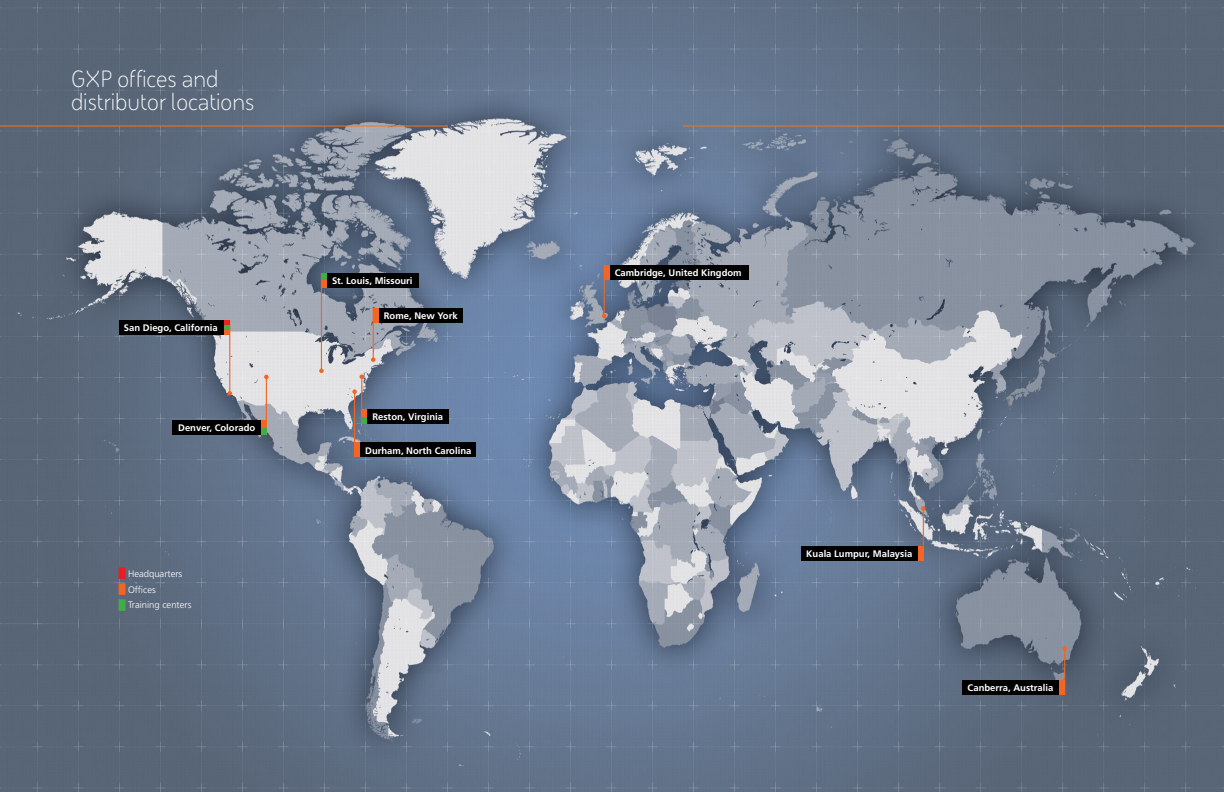
<style>
.page{position:relative;width:1224px;height:792px;background:#fff}
.page>*{position:absolute;margin:0;border:0;box-sizing:border-box;transform-origin:0 0}
.t1{font:24px/23px "BAE Systems";color:#fff}
.t2{font:700 9.5px "Frutiger LT Std";color:#fff}
.t3{font:300 9.5px/15.8px "Frutiger LT Std";color:#fff}
.s1{font-family:"Arial";font-weight:900;color:#ea1d25}
.s2{font-family:"Arial";font-weight:900;color:#f26522}
.s3{font-family:"Arial";font-weight:900;color:#41ad49}
</style>
<div class="page">
<img style="left:0;top:0;width:1224px;height:792px">
<div style="left:119px;top:320px;width:105px;height:15px;background:#000"></div>
<hr style="left:229px;top:320px;width:1px;height:73px;background:#f26522">
<svg style="left:228px;top:391px;width:4px;height:5px"></svg>
<svg style="left:224px;top:320px;width:6px;height:15px"></svg>
<div style="left:173px;top:420px;width:88px;height:15px;background:#000"></div>
<hr style="left:266px;top:377px;width:1px;height:55px;background:#f26522">
<svg style="left:264px;top:375px;width:5px;height:4px"></svg>
<div style="left:261px;top:427px;width:6px;height:8px;background:#41ad49"></div>
<div style="left:261px;top:420px;width:6px;height:7px;background:#f26522"></div>
<div style="left:367px;top:409px;width:81px;height:15px;background:#000"></div>
<hr style="left:361px;top:377px;width:1px;height:44px;background:#f26522">
<svg style="left:359px;top:374px;width:5px;height:5px"></svg>
<div style="left:361px;top:416px;width:6px;height:8px;background:#41ad49"></div>
<div style="left:361px;top:409px;width:6px;height:7px;background:#f26522"></div>
<div style="left:327px;top:273px;width:91px;height:15px;background:#000"></div>
<hr style="left:321px;top:273px;width:1px;height:98px;background:#f26522">
<svg style="left:319px;top:369px;width:5px;height:4px"></svg>
<div style="left:321px;top:273px;width:6px;height:7px;background:#41ad49"></div>
<div style="left:321px;top:280px;width:6px;height:8px;background:#f26522"></div>
<div style="left:379px;top:308px;width:84px;height:15px;background:#000"></div>
<hr style="left:373px;top:308px;width:1px;height:52px;background:#f26522">
<svg style="left:371px;top:357px;width:4px;height:5px"></svg>
<div style="left:373px;top:308px;width:6px;height:15px;background:#f26522"></div>
<div style="left:610px;top:265px;width:139px;height:15px;background:#000"></div>
<hr style="left:604px;top:265px;width:1px;height:51px;background:#f26522">
<svg style="left:602px;top:314px;width:4px;height:4px"></svg>
<div style="left:604px;top:265px;width:6px;height:15px;background:#f26522"></div>
<div style="left:801px;top:546px;width:117px;height:15px;background:#000"></div>
<hr style="left:923px;top:508px;width:1px;height:38px;background:#f26522">
<svg style="left:921px;top:506px;width:5px;height:5px"></svg>
<div style="left:918px;top:546px;width:6px;height:15px;background:#f26522"></div>
<div style="left:962px;top:680px;width:97px;height:15px;background:#000"></div>
<hr style="left:1064px;top:649px;width:1px;height:46px;background:#f26522">
<svg style="left:1062px;top:646px;width:5px;height:5px"></svg>
<div style="left:1059px;top:680px;width:6px;height:15px;background:#f26522"></div>
<div style="left:360px;top:443px;width:116px;height:14px;background:#000"></div>
<hr style="left:354px;top:392px;width:1px;height:58px;background:#f26522">
<svg style="left:352px;top:389px;width:5px;height:5px"></svg>
<div style="left:354px;top:443px;width:6px;height:14px;background:#f26522"></div>
<hr style="left:0;top:126px;width:448px;height:1px;background:#f47421">
<hr style="left:683px;top:126px;width:541px;height:1px;background:#f47421">
<h1 class="t1" style="left:71px;top:67px;width:185px">GXP offices and distributor locations</h1>
<p class="t2" style="left:124px;top:322px;width:95px">San Diego, California</p>
<p class="t2" style="left:178px;top:422px;width:79px">Denver, Colorado</p>
<p class="t3" style="left:119px;top:566px;width:74px"><span class="s1">█</span> Headquarters<br><span class="s2">█</span> Offices<br><span class="s3">█</span> Training centers</p>
<p class="t2" style="left:332px;top:275px;width:82px">St. Louis, Missouri</p>
<p class="t2" style="left:384px;top:310px;width:75px">Rome, New York</p>
<p class="t2" style="left:372px;top:411px;width:72px">Reston, Virginia</p>
<p class="t2" style="left:365px;top:445px;width:108px">Durham, North Carolina</p>
<p class="t2" style="left:615px;top:268px;width:128px">Cambridge, United Kingdom</p>
<p class="t2" style="left:806px;top:548px;width:108px">Kuala Lumpur, Malaysia</p>
<p class="t2" style="left:968px;top:682px;width:87px">Canberra, Australia</p>
</div>
